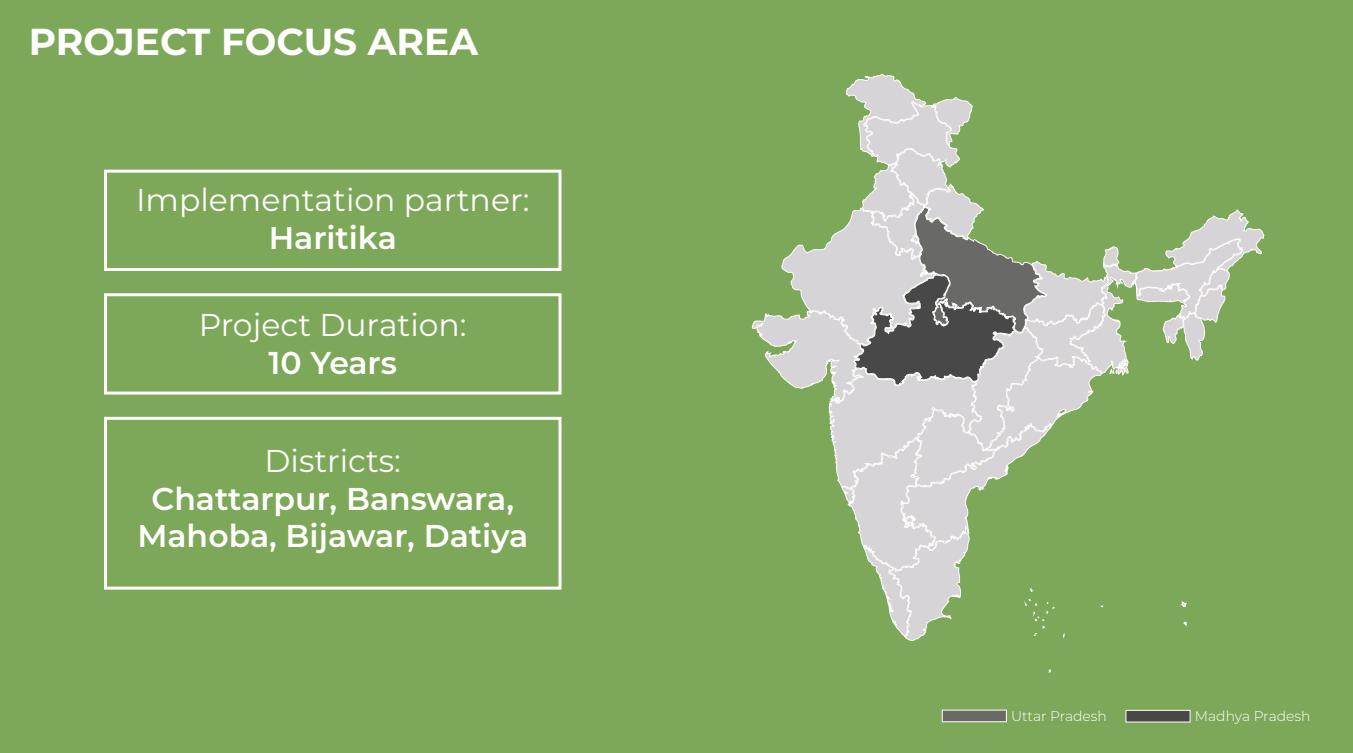
<style>
.page{position:relative;width:1353px;height:753px;background:#fff}
.page>*{position:absolute;margin:0;border:0;box-sizing:border-box;transform-origin:0 0}
.t1{font:700 37.5px "Montserrat";color:#fff}
.t2{font:600 31.5px/37.8px "Montserrat";color:#fff;text-align:center}
.t3{font:31.5px "Montserrat";color:#fff}
.t4{font:300 13.95px "Montserrat";color:#fff}
</style>
<div class="page">
<div style="left:0;top:0;width:1352px;height:753px;background:#7ea859"></div>
<svg style="left:751px;top:74px;width:513px;height:567px"></svg>
<div style="left:942px;top:709px;width:64px;height:13px;background:#696968;border:1px solid #fff"></div>
<div style="left:1125px;top:710px;width:65px;height:12px;background:#484848;border:1px solid #fff"></div>
<div style="left:104px;top:170px;width:457px;height:101px;border:3px solid #fff"></div>
<div style="left:104px;top:293px;width:457px;height:101px;border:3px solid #fff"></div>
<div style="left:104px;top:417px;width:457px;height:172px;border:3px solid #fff"></div>
<p class="t1" style="left:29px;top:15px;width:450px">PROJECT FOCUS AREA</p>
<p class="t3" style="left:136px;top:178px;width:395px">Implementation partner:</p>
<p class="t2" style="left:269px;top:217px;width:130px">Haritika</p>
<p class="t3" style="left:199px;top:303px;width:269px">Project Duration:</p>
<p class="t2" style="left:268px;top:342px;width:130px">10 Years</p>
<p class="t3" style="left:264px;top:439px;width:138px">Districts:</p>
<p class="t2" style="left:137px;top:478px;width:392px">Chattarpur, Banswara,<br>Mahoba, Bijawar, Datiya</p>
<p class="t4" style="left:1011px;top:706px;width:97px">Uttar Pradesh</p>
<p class="t4" style="left:1194px;top:706px;width:117px">Madhya Pradesh</p>
</div>
